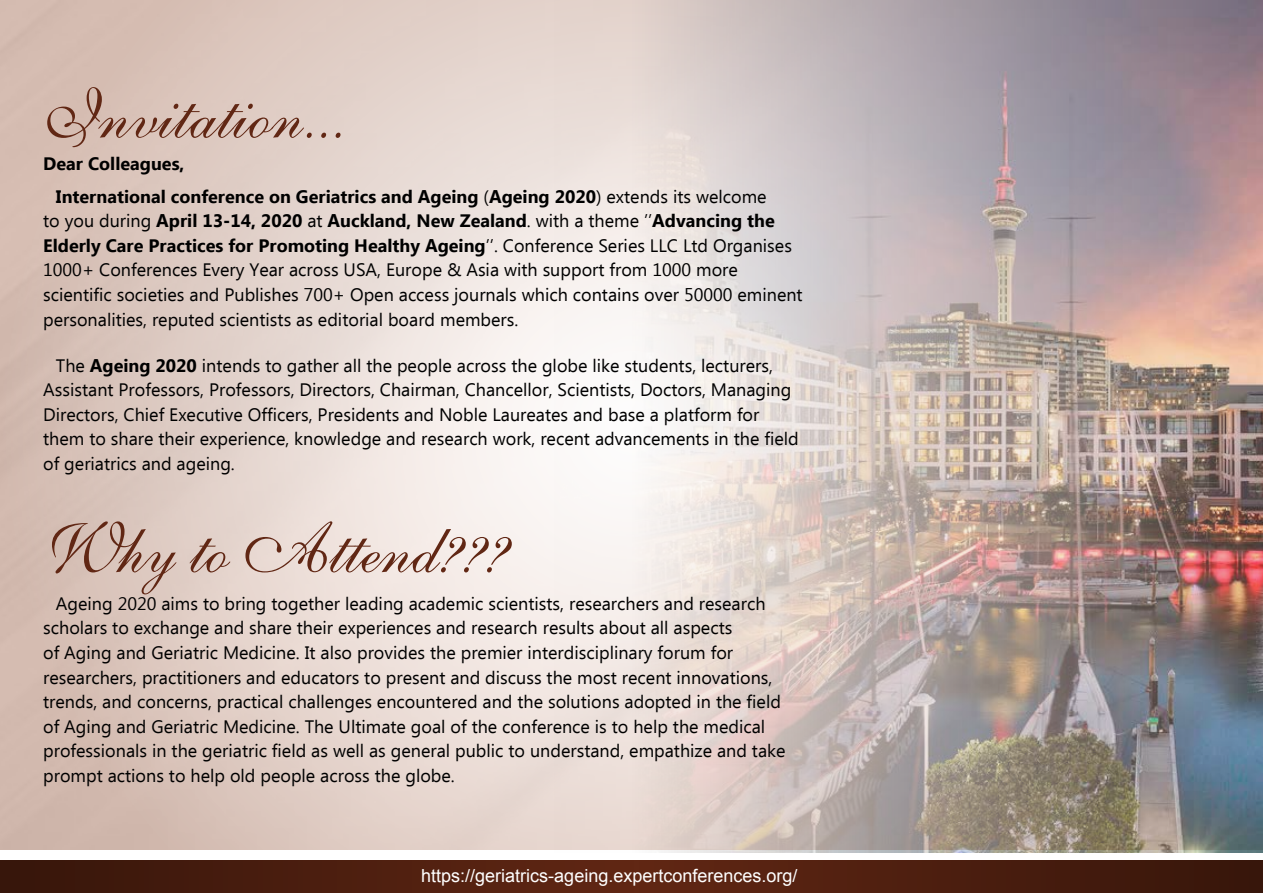
<style>
.page{position:relative;width:1263px;height:893px;background:#fff}
.page>*{position:absolute;margin:0;border:0;box-sizing:border-box;transform-origin:0 0}
.t1{font:70.65px "English 111 Presto BT";color:#612714}
.t2{font:18px/24.6px "Ebrima";color:#000}
.t3{font:700 18px/33.2px "Ebrima";color:#000}
.t4{font:18px "Arial";color:#fff}
.s1{font-weight:400}
.s2{font-weight:700}
</style>
<div class="page">
<svg style="left:0;top:860px;width:1263px;height:33px;background:#4b1e0f"></svg>
<img style="left:555px;top:0;width:708px;height:853px">
<h1 class="t1" style="left:43px;top:71px;width:305px">Invitation...</h1>
<p class="t3" style="left:56px;top:147px;width:712px;text-indent:-13px">Dear Colleagues,<br>International conference on Geriatrics and Ageing <span class="s1">(</span>Ageing 2020<span class="s1">) extends its welcome</span></p>
<p class="t2" style="left:43px;top:210px;width:761px">to you during <span class="s2">April 13-14, 2020</span> at <span class="s2">Auckland, New Zealand</span>. with a theme ’’<span class="s2">Advancing the Elderly Care Practices for Promoting Healthy Ageing</span>’’. Conference Series LLC Ltd Organises 1000+ Conferences Every Year across USA, Europe &amp; Asia with support from 1000 more scientific societies and Publishes 700+ Open access journals which contains over 50000 eminent personalities, reputed scientists as editorial board members.</p>
<p class="t2" style="left:43px;top:354px;width:757px;text-indent:13px">The <span class="s2">Ageing 2020</span> intends to gather all the people across the globe like students, lecturers, Assistant Professors, Professors, Directors, Chairman, Chancellor, Scientists, Doctors, Managing Directors, Chief Executive Officers, Presidents and Noble Laureates and base a platform for them to share their experience, knowledge and research work, recent advancements in the field of geriatrics and ageing.</p>
<h1 class="t1" style="left:43px;top:505px;width:467px">Why to Attend???</h1>
<p class="t2" style="left:43px;top:592px;width:744px;text-indent:13px">Ageing 2020 aims to bring together leading academic scientists, researchers and research scholars to exchange and share their experiences and research results about all aspects<br>of Aging and Geriatric Medicine. It also provides the premier interdisciplinary forum for researchers, practitioners and educators to present and discuss the most recent innovations, trends, and concerns, practical challenges encountered and the solutions adopted in the field of Aging and Geriatric Medicine. The Ultimate goal of the conference is to help the medical professionals in the geriatric field as well as general public to understand, empathize and take prompt actions to help old people across the globe.</p>
<p class="t4" style="left:421px;top:864px;width:378px">https://geriatrics-ageing.expertconferences.org/</p>
</div>
